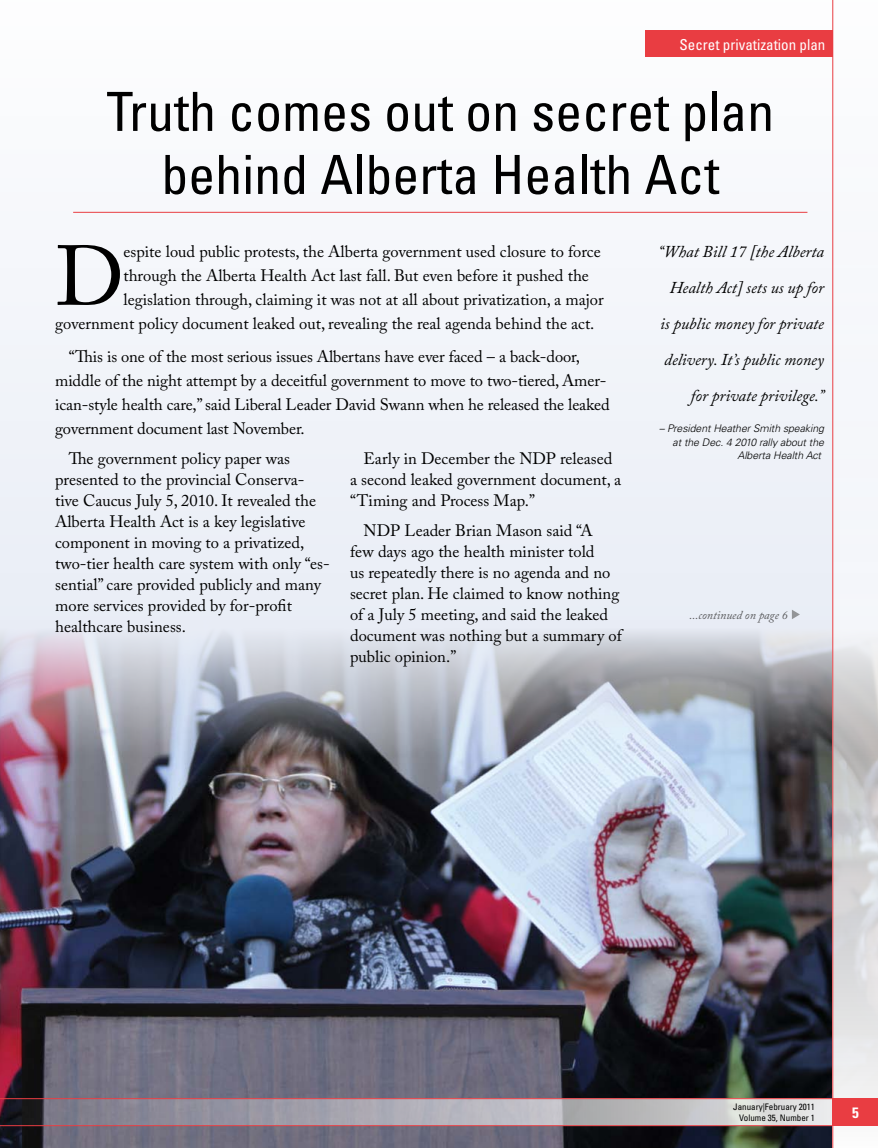
<style>
.page{position:relative;width:878px;height:1148px;background:#f3f5fa}
.page>*{position:absolute;margin:0;border:0;box-sizing:border-box;transform-origin:0 0}
.t1{font:84px "Adobe Caslon Pro";color:#000}
.t2{font:condensed 54px/63px "Univers";color:#000;text-align:center}
.t3{font:16.5px/21px "Adobe Caslon Pro";color:#000}
.t4{font:italic 16.5px/36px "Adobe Caslon Pro";color:#000;text-align:right}
.t5{font:condensed 15px "Univers";color:#fff}
.t6{font:700 condensed 15px "Univers";color:#fff}
.t7{font:italic 12px "Adobe Caslon Pro";color:#58595b}
.t8{font:italic 300 10.5px/13.5px "Univers";letter-spacing:-.005em;color:#000;text-align:right}
.t9{font:condensed 9px/10.8px "Univers";color:#000;text-align:right}
</style>
<div class="page">
<img style="left:0;top:621px;width:832px;height:527px">
<hr style="left:73px;top:212px;width:734px;height:1px;background:#e93d42">
<svg style="left:791px;top:609px;width:8px;height:10px"></svg>
<svg style="left:0;top:1099px;width:832px;height:26px;background:#a6a4ac"></svg>
<hr style="left:0;top:1098px;width:878px;height:1px;background:#e93d42">
<hr style="left:0;top:1125px;width:878px;height:1px;background:#e93d42">
<svg style="left:833px;top:0;width:45px;height:1148px"></svg>
<div style="left:645px;top:30px;width:187px;height:27px;background:#e93d42"></div>
<div style="left:832px;top:1098px;width:46px;height:27px;background:#e93d42"></div>
<hr style="left:832px;top:0;width:1px;height:1148px;background:#e93d42">
<p class="t5" style="left:679px;top:35px;width:147px">Secret privatization plan</p>
<h2 class="t2" style="left:106px;top:79px;width:669px">Truth comes out on secret plan behind Alberta Health Act</h2>
<h1 class="t1" style="left:55px;top:226px;width:70px">D</h1>
<p class="t3" style="left:123px;top:240px;width:479px">espite loud public protests, the Alberta government used closure to force</p>
<p class="t3" style="left:123px;top:264px;width:467px">through the Alberta Health Act last fall. But even before it pushed the</p>
<p class="t3" style="left:123px;top:288px;width:481px">legislation through, claiming it was not at all about privatization, a major</p>
<p class="t3" style="left:55px;top:312px;width:541px">government policy document leaked out, revealing the real agenda behind the act.</p>
<p class="t3" style="left:55px;top:344px;width:556px;line-height:24px;text-indent:13px">“This is one of the most serious issues Albertans have ever faced – a back-door, middle of the night attempt by a deceitful government to move to two-tiered, Amer&shy;ican-style health care,” said Liberal Leader David Swann when he released the leaked government document last November.</p>
<p class="t3" style="left:55px;top:447px;width:276px;text-indent:13px">The government policy paper was presented to the provincial Conserva&shy;tive Caucus July 5, 2010. It revealed the Alberta Health Act is a key legislative component in moving to a privatized, two-tier health care system with only “es&shy;sential” care provided publicly and many more services provided by for-profit healthcare business.</p>
<p class="t3" style="left:350px;top:447px;width:272px;text-indent:13px">Early in December the NDP released a second leaked government document, a “Timing and Process Map.”</p>
<p class="t3" style="left:350px;top:519px;width:273px;text-indent:13px">NDP Leader Brian Mason said “A<br>few days ago the health minister told<br>us repeatedly there is no agenda and no secret plan. He claimed to know nothing of a July 5 meeting, and said the leaked document was nothing but a summary of public opinion.”</p>
<p class="t4" style="left:658px;top:233px;width:168px">“What Bill 17 [the Alberta<br>Health Act] sets us up for is public money for private delivery. It’s public money for private privilege.”</p>
<p class="t8" style="left:659px;top:422px;width:166px">– President Heather Smith speaking at the Dec. 4 2010 rally about the<br>Alberta Health Act</p>
<p class="t7" style="left:689px;top:608px;width:100px">...continued on page 6</p>
<p class="t9" style="left:733px;top:1101px;width:83px">January|February 2011<br>Volume 35, Number 1</p>
<p class="t6" style="left:852px;top:1103px;width:8px">5</p>
</div>
